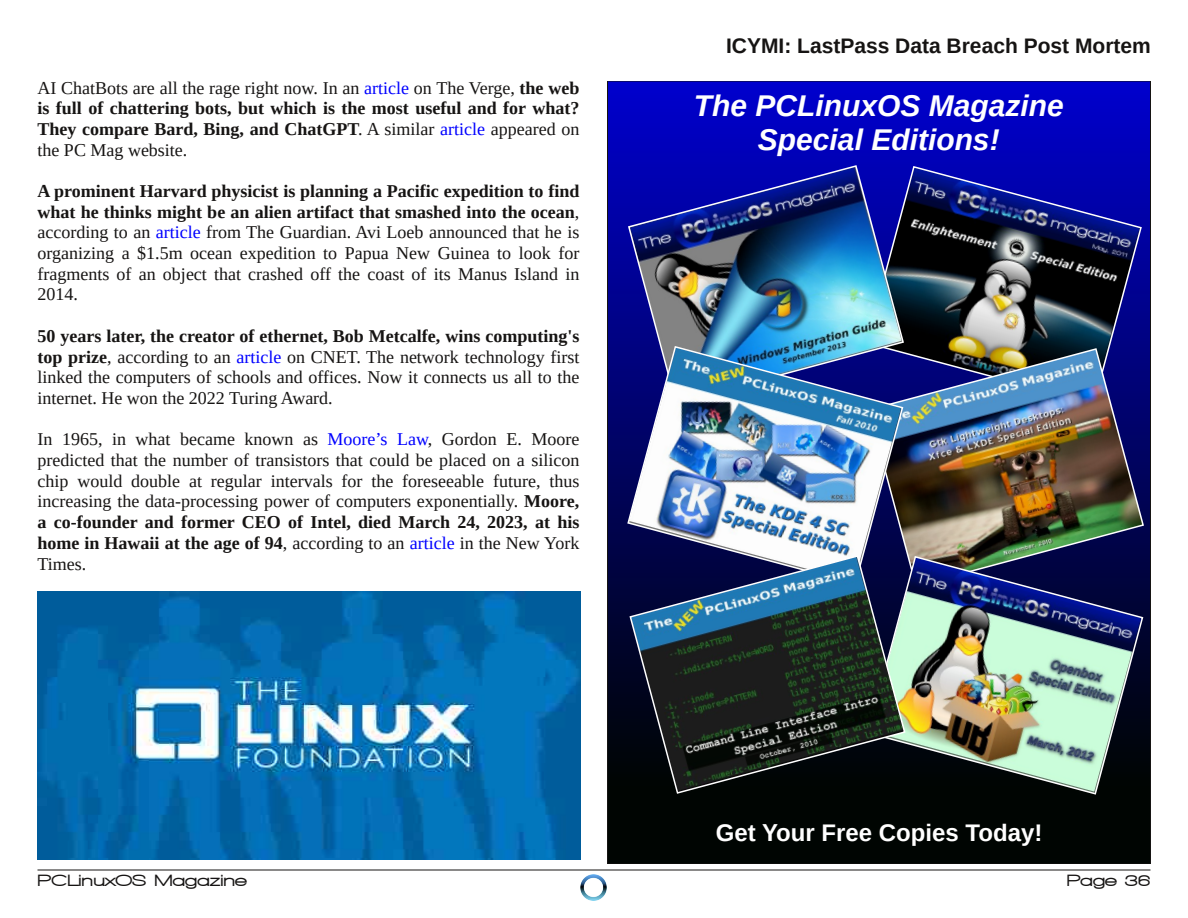
<style>
.page{position:relative;width:1188px;height:918px;background:#fff}
.page>*{position:absolute;margin:0;border:0;box-sizing:border-box;transform-origin:0 0}
.t1{font:italic 700 30px/34.5px "Liberation Sans";color:#fff;text-align:center}
.t2{font:700 24px "Liberation Sans";color:#fff}
.t3{font:700 21px "Liberation Sans";color:#161413}
.t4{font:18px/20.7px "Liberation Serif";color:#161413;text-align:justify}
.t5{font:700 18px/20.7px "Liberation Serif";color:#161413;text-align:justify}
.t6{font:900 16.5px "Walkway Expand";color:#161413}
.s1{font-weight:400}
.s2{font-weight:400;color:#00f}
.s3{font-weight:700}
.s4{color:#00f}
</style>
<div class="page">
<hr style="left:38px;top:870px;width:1112px;height:1px;background:#161413">
<img style="left:580px;top:874px;width:27px;height:27px">
<img style="left:38px;top:591px;width:542px;height:269px">
<div style="left:608px;top:81px;width:542px;height:783px;background:linear-gradient(to bottom,#0000cb,#000500)"></div>
<img style="left:905px;top:165px;width:238px;height:182px">
<img style="left:627px;top:164px;width:278px;height:183px">
<img style="left:904px;top:347px;width:241px;height:241px">
<img style="left:866px;top:555px;width:278px;height:241px">
<img style="left:626px;top:345px;width:278px;height:241px">
<svg style="left:629px;top:554px;width:277px;height:241px;background:#23333c"></svg>
<p class="t5" style="left:38px;top:77px;width:543px"><span class="s1">AI ChatBots are all the rage right now. In an</span> <span class="s2">article</span> <span class="s1">on The Verge,</span> the web is full of chattering bots, but which is the most useful and for what?<br>They compare Bard, Bing, and ChatGPT<span class="s1">. A similar</span> <span class="s2">article</span> <span class="s1">appeared on the PC Mag website.</span></p>
<p class="t4" style="left:38px;top:181px;width:543px"><span class="s3">A prominent Harvard physicist is planning a Pacific expedition to find what he thinks might be an alien artifact that smashed into the ocean</span>, according to an <span class="s4">article</span> from The Guardian. Avi Loeb announced that he is organizing a $1.5m ocean expedition to Papua New Guinea to look for fragments of an object that crashed off the coast of its Manus Island in 2014.</p>
<p class="t4" style="left:38px;top:325px;width:543px"><span class="s3">50 years later, the creator of ethernet, Bob Metcalfe, wins computing's top prize</span>, according to an <span class="s4">article</span> on CNET. The network technology first linked the computers of schools and offices. Now it connects us all to the internet. He won the 2022 Turing Award.</p>
<p class="t4" style="left:38px;top:429px;width:543px">In 1965, in what became known as <span class="s4">Moore’s Law</span>, Gordon E. Moore predicted that the number of transistors that could be placed on a silicon chip would double at regular intervals for the foreseeable future, thus increasing the data-processing power of computers exponentially. <span class="s3">Moore, a co-founder and former CEO of Intel, died March 24, 2023, at his home in Hawaii at the age of 94</span>, according to an <span class="s4">article</span> in the New York Times.</p>
<p class="t3" style="left:726px;top:34px;width:426px">ICYMI: LastPass Data Breach Post Mortem</p>
<h1 class="t1" style="left:694px;top:88px;width:372px">The PCLinuxOS Magazine<br>Special Editions!</h1>
<h2 class="t2" style="left:716px;top:819px;width:328px">Get Your Free Copies Today!</h2>
<p class="t6" style="left:38px;top:871px;width:211px">PCLinuxOS Magazine</p>
<p class="t6" style="left:1067px;top:871px;width:86px">Page 36</p>
</div>
